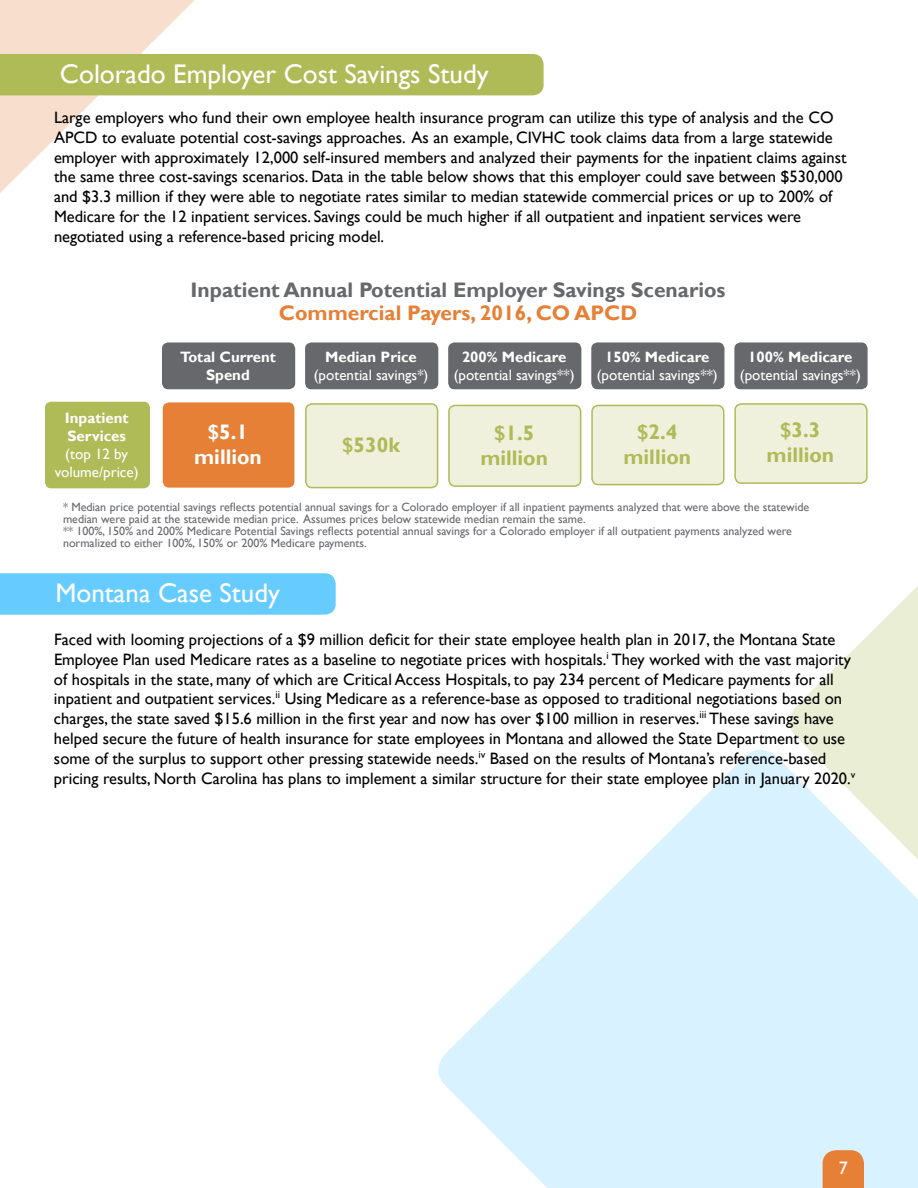
<style>
.page{position:relative;width:918px;height:1188px;background:#fff}
.page>*{position:absolute;margin:0;border:0;box-sizing:border-box;transform-origin:0 0}
.t1{font:27px "Gill Sans";color:#fff}
.t2{font:700 21px "Gill Sans";color:#67686b}
.t3{font:700 21px/25.2px "Gill Sans";color:#aebb57;text-align:center}
.t4{font:700 21px "Gill Sans";color:#e58036}
.t5{font:700 21px/25.2px "Gill Sans";color:#fff;text-align:center}
.t6{font:18px "Gill Sans";color:#fff}
.t7{font:16.5px/19.8px "Gill Sans";color:#000}
.t8{font:15px/18px "Gill Sans";color:#fff;text-align:center}
.t9{font:700 15px/18px "Gill Sans";color:#fff}
.t10{font:12px/12px "Gill Sans";color:#67686c}
</style>
<div class="page">
<svg style="left:0;top:0;width:268px;height:193px"></svg>
<svg style="left:790px;top:586px;width:128px;height:155px;fill:#eaeed5"></svg>
<svg style="left:438px;top:741px;width:480px;height:447px;fill:#d9f2ff"></svg>
<div style="left:0;top:54px;width:544px;height:41px;background:#aebb57"></div>
<svg style="left:823px;top:1150px;width:41px;height:38px;background:#e48540"></svg>
<div style="left:45px;top:402px;width:105px;height:86px;background:#aebb57;border-radius:6px"></div>
<div style="left:162px;top:342px;width:133px;height:47px;background:#67686b;border-radius:6px"></div>
<div style="left:305px;top:342px;width:133px;height:47px;background:#67686b;border-radius:6px"></div>
<div style="left:448px;top:342px;width:133px;height:47px;background:#67686b;border-radius:6px"></div>
<div style="left:163px;top:402px;width:131px;height:86px;background:#e58036;border-radius:6px"></div>
<div style="left:591px;top:342px;width:133px;height:47px;background:#67686b;border-radius:6px"></div>
<div style="left:306px;top:404px;width:132px;height:84px;background:#eff1dd;border-radius:6px"></div>
<div style="left:305px;top:403px;width:133px;height:85px;border:2px solid #aebb57;border-radius:6px"></div>
<div style="left:449px;top:405px;width:132px;height:81px;background:#eff1dd;border-radius:6px"></div>
<div style="left:448px;top:405px;width:133px;height:82px;border:2px solid #aebb57;border-radius:6px"></div>
<div style="left:592px;top:405px;width:132px;height:80px;background:#eff1dd;border-radius:6px"></div>
<div style="left:591px;top:405px;width:133px;height:80px;border:2px solid #aebb57;border-radius:6px"></div>
<div style="left:734px;top:342px;width:134px;height:47px;background:#67686b;border-radius:6px"></div>
<div style="left:735px;top:404px;width:132px;height:79px;background:#eff1dd;border-radius:6px"></div>
<div style="left:734px;top:403px;width:134px;height:81px;border:2px solid #aebb57;border-radius:6px"></div>
<div style="left:0;top:573px;width:336px;height:42px;background:#6cf"></div>
<h1 class="t1" style="left:60px;top:58px;width:430px">Colorado Employer Cost Savings Study</h1>
<p class="t7" style="left:54px;top:108px;width:794px">Large employers who fund their own employee health insurance program can utilize this type of analysis and the CO APCD to evaluate potential cost-savings approaches. As an example, CIVHC took claims data from a large statewide employer with approximately 12,000 self-insured members and analyzed their payments for the inpatient claims against the same three cost-savings scenarios. Data in the table below shows that this employer could save between $530,000 and $3.3 million if they were able to negotiate rates similar to median statewide commercial prices or up to 200% of Medicare for the 12 inpatient services. Savings could be much higher if all outpatient and inpatient services were negotiated using a reference-based pricing model.</p>
<p class="t2" style="left:191px;top:278px;width:536px">Inpatient Annual Potential Employer Savings Scenarios</p>
<p class="t4" style="left:279px;top:300px;width:360px">Commercial Payers, 2016, CO APCD</p>
<p class="t9" style="left:748px;top:348px;width:106px">100% Medicare</p>
<p class="t8" style="left:740px;top:366px;width:122px">(potential savings**)</p>
<p class="t3" style="left:767px;top:418px;width:69px">$3.3 million</p>
<p class="t10" style="left:63px;top:501px;width:748px">* Median price potential savings reflects potential annual savings for a Colorado employer if all inpatient payments analyzed that were above the statewide median were paid at the statewide median price. Assumes prices below statewide median remain the same.<br>** 100%, 150% and 200% Medicare Potential Savings reflects potential annual savings for a Colorado employer if all outpatient payments analyzed were normalized to either 100%, 150% or 200% Medicare payments.</p>
<p class="t9" style="left:180px;top:348px;width:97px;text-align:center">Total Current<br>Spend</p>
<p class="t9" style="left:325px;top:348px;width:93px">Median Price</p>
<p class="t9" style="left:462px;top:348px;width:106px">200% Medicare</p>
<p class="t8" style="left:454px;top:366px;width:122px">(potential savings**)</p>
<p class="t9" style="left:605px;top:348px;width:106px">150% Medicare</p>
<p class="t8" style="left:597px;top:366px;width:122px">(potential savings**)</p>
<p class="t8" style="left:314px;top:366px;width:116px">(potential savings*)</p>
<p class="t9" style="left:65px;top:410px;width:65px">Inpatient<br>Services</p>
<p class="t8" style="left:55px;top:445px;width:85px">(top 12 by volume/price)</p>
<p class="t5" style="left:194px;top:420px;width:69px">$5.1 million</p>
<p class="t3" style="left:480px;top:420px;width:69px">$1.5 million</p>
<p class="t3" style="left:624px;top:420px;width:69px">$2.4 million</p>
<p class="t3" style="left:342px;top:433px;width:59px">$530k</p>
<h1 class="t1" style="left:55px;top:578px;width:226px">Montana Case Study</h1>
<p class="t7" style="left:54px;top:630px;width:803px">Faced with looming projections of a $9 million deficit for their state employee health plan in 2017, the Montana State Employee Plan used Medicare rates as a baseline to negotiate prices with hospitals.<sup>i</sup> They worked with the vast majority of hospitals in the state, many of which are Critical Access Hospitals, to pay 234 percent of Medicare payments for all inpatient and outpatient services.<sup>ii</sup> Using Medicare as a reference-base as opposed to traditional negotiations based on charges, the state saved $15.6 million in the first year and now has over $100 million in reserves.<sup>iii</sup> These savings have helped secure the future of health insurance for state employees in Montana and allowed the State Department to use some of the surplus to support other pressing statewide needs.<sup>iv</sup> Based on the results of Montana’s reference-based pricing results, North Carolina has plans to implement a similar structure for their state employee plan in January 2020.<sup>v</sup></p>
<p class="t6" style="left:839px;top:1158px;width:10px">7</p>
</div>
